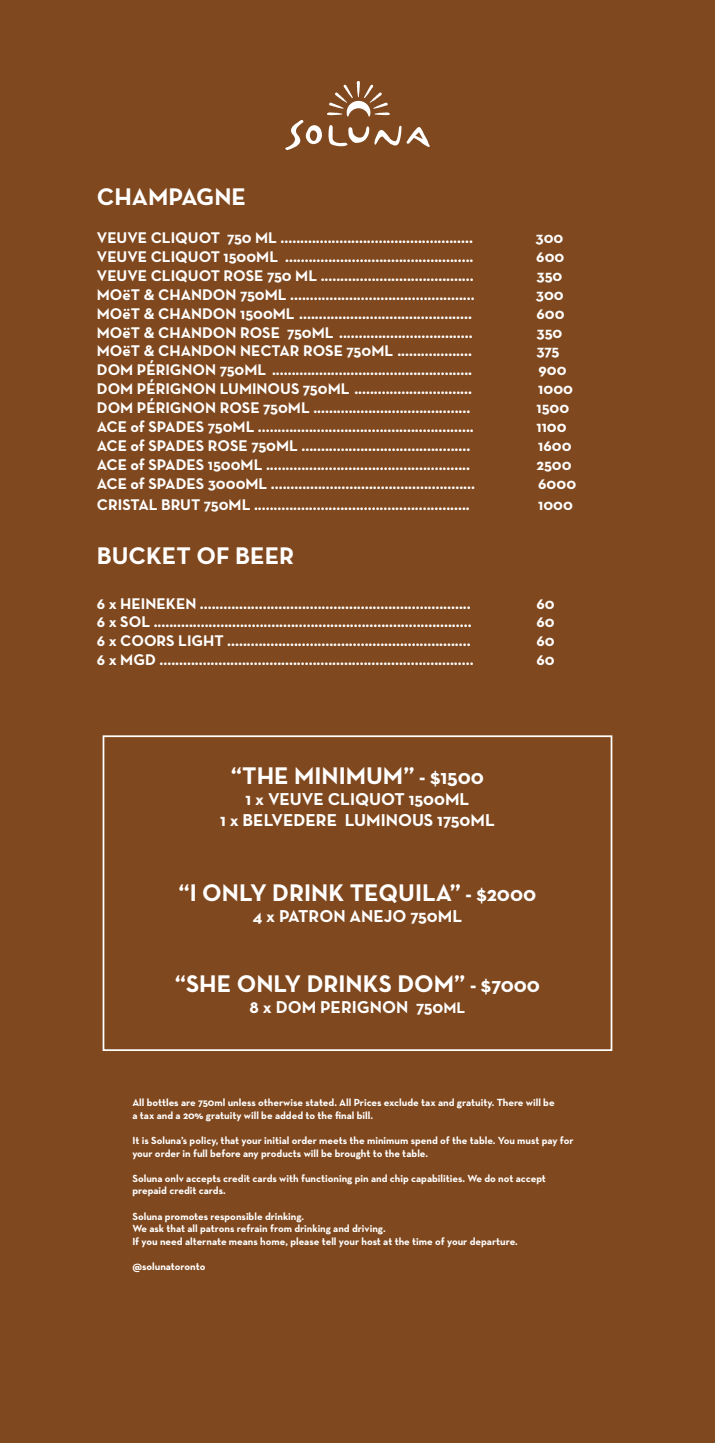
<style>
.page{position:relative;width:715px;height:1443px;background:#fff}
.page>*{position:absolute;margin:0;border:0;box-sizing:border-box;transform-origin:0 0}
.t1{font:700 24.5px "Neutra Text";color:#fff}
.t2{font:700 17.5px/21px "Neutra Text";color:#fff;text-align:center}
.t3{font:700 15.75px "Neutra Text";color:#fff}
.t4{font:700 10.5px/12.6px "Neutra Text";color:#fff}
.s1{font-size:21px}
.s2{font-size:15.75px}
</style>
<div class="page">
<div style="left:0;top:0;width:714px;height:1443px;background:#80481e"></div>
<div style="left:103px;top:735px;width:509px;height:316px;border:2px solid #fff"></div>
<svg style="left:284px;top:81px;width:145px;height:69px;background:#92623e"></svg>
<h1 class="t1" style="left:97px;top:182px;width:151px">CHAMPAGNE</h1>
<p class="t3" style="left:97px;top:228px;width:377px">VEUVE CLIQUOT 750 ML .................................................</p>
<p class="t3" style="left:535px;top:228px;width:29px">300</p>
<p class="t3" style="left:97px;top:247px;width:378px">VEUVE CLIQUOT 1500ML ................................................</p>
<p class="t3" style="left:536px;top:247px;width:30px">600</p>
<p class="t3" style="left:97px;top:266px;width:378px">VEUVE CLIQUOT ROSE 750 ML .......................................</p>
<p class="t3" style="left:536px;top:266px;width:27px">350</p>
<p class="t3" style="left:97px;top:285px;width:379px">MOëT &amp; CHANDON 750ML ...............................................</p>
<p class="t3" style="left:536px;top:285px;width:29px">300</p>
<p class="t3" style="left:97px;top:303px;width:376px">MOëT &amp; CHANDON 1500ML ............................................</p>
<p class="t3" style="left:536px;top:303px;width:30px">600</p>
<p class="t3" style="left:97px;top:322px;width:377px">MOëT &amp; CHANDON ROSE 750ML ..................................</p>
<p class="t3" style="left:536px;top:322px;width:27px">350</p>
<p class="t3" style="left:97px;top:341px;width:376px">MOëT &amp; CHANDON NECTAR ROSE 750ML ...................</p>
<p class="t3" style="left:536px;top:341px;width:25px">375</p>
<p class="t3" style="left:97px;top:360px;width:377px">DOM PÉRIGNON 750ML ...................................................</p>
<p class="t3" style="left:538px;top:360px;width:30px">900</p>
<p class="t3" style="left:97px;top:379px;width:376px">DOM PÉRIGNON LUMINOUS 750ML ..............................</p>
<p class="t3" style="left:538px;top:379px;width:36px">1000</p>
<p class="t3" style="left:97px;top:398px;width:375px">DOM PÉRIGNON ROSE 750ML ........................................</p>
<p class="t3" style="left:536px;top:398px;width:34px">1500</p>
<p class="t3" style="left:97px;top:417px;width:378px">ACE of SPADES 750ML .......................................................</p>
<p class="t3" style="left:536px;top:417px;width:32px">1100</p>
<p class="t3" style="left:97px;top:436px;width:375px">ACE of SPADES ROSE 750ML ...........................................</p>
<p class="t3" style="left:538px;top:436px;width:35px">1600</p>
<p class="t3" style="left:97px;top:455px;width:374px">ACE of SPADES 1500ML ....................................................</p>
<p class="t3" style="left:536px;top:455px;width:37px">2500</p>
<p class="t3" style="left:97px;top:474px;width:379px">ACE of SPADES 3000ML ....................................................</p>
<p class="t3" style="left:538px;top:474px;width:39px">6000</p>
<p class="t3" style="left:97px;top:495px;width:374px">CRISTAL BRUT 750ML .......................................................</p>
<p class="t3" style="left:538px;top:495px;width:36px">1000</p>
<h1 class="t1" style="left:97px;top:541px;width:199px">BUCKET OF BEER</h1>
<p class="t3" style="left:97px;top:593px;width:375px">6 x HEINEKEN .....................................................................</p>
<p class="t3" style="left:536px;top:593px;width:20px">60</p>
<p class="t3" style="left:97px;top:612px;width:376px">6 x SOL .................................................................................</p>
<p class="t3" style="left:536px;top:612px;width:20px">60</p>
<p class="t3" style="left:97px;top:631px;width:375px">6 x COORS LIGHT ..............................................................</p>
<p class="t3" style="left:536px;top:631px;width:20px">60</p>
<p class="t3" style="left:97px;top:650px;width:378px">6 x MGD ................................................................................</p>
<p class="t3" style="left:536px;top:650px;width:20px">60</p>
<h1 class="t1" style="left:231px;top:760px;width:254px">“THE MINIMUM” <span class="s1">- $1500</span></h1>
<p class="t2" style="left:220px;top:788px;width:276px">1 x VEUVE CLIQUOT 1500ML<br>1 x BELVEDERE LUMINOUS 1750ML</p>
<h1 class="t1" style="left:178px;top:877px;width:359px">“I ONLY DRINK TEQUILA” <span class="s1">- $2000</span></h1>
<p class="t2" style="left:253px;top:905px;width:211px">4 x PATRON ANEJO 750ML</p>
<h1 class="t1" style="left:175px;top:968px;width:366px">“SHE ONLY DRINKS DOM” <span class="s1">- $7000</span></h1>
<p class="t2" style="left:249px;top:995px;width:217px">8 x DOM PERIGNON 750<span class="s2">ML</span></p>
<p class="t4" style="left:132px;top:1096px;width:424px">All bottles are 750ml unless otherwise stated. All Prices exclude tax and gratuity. There will be a tax and a 20% gratuity will be added to the final bill.</p>
<p class="t4" style="left:132px;top:1134px;width:442px">It is Soluna’s policy, that your initial order meets the minimum spend of the table. You must pay for your order in full before any products will be brought to the table.</p>
<p class="t4" style="left:132px;top:1172px;width:415px">Soluna onlv accepts credit cards with functioning pin and chip capabilities. We do not accept prepaid credit cards.</p>
<p class="t4" style="left:132px;top:1209px;width:387px">Soluna promotes responsible drinking.<br>We ask that all patrons refrain from drinking and driving.<br>If you need alternate means home, please tell your host at the time of your departure.</p>
<p class="t4" style="left:132px;top:1260px;width:75px">@solunatoronto</p>
</div>
